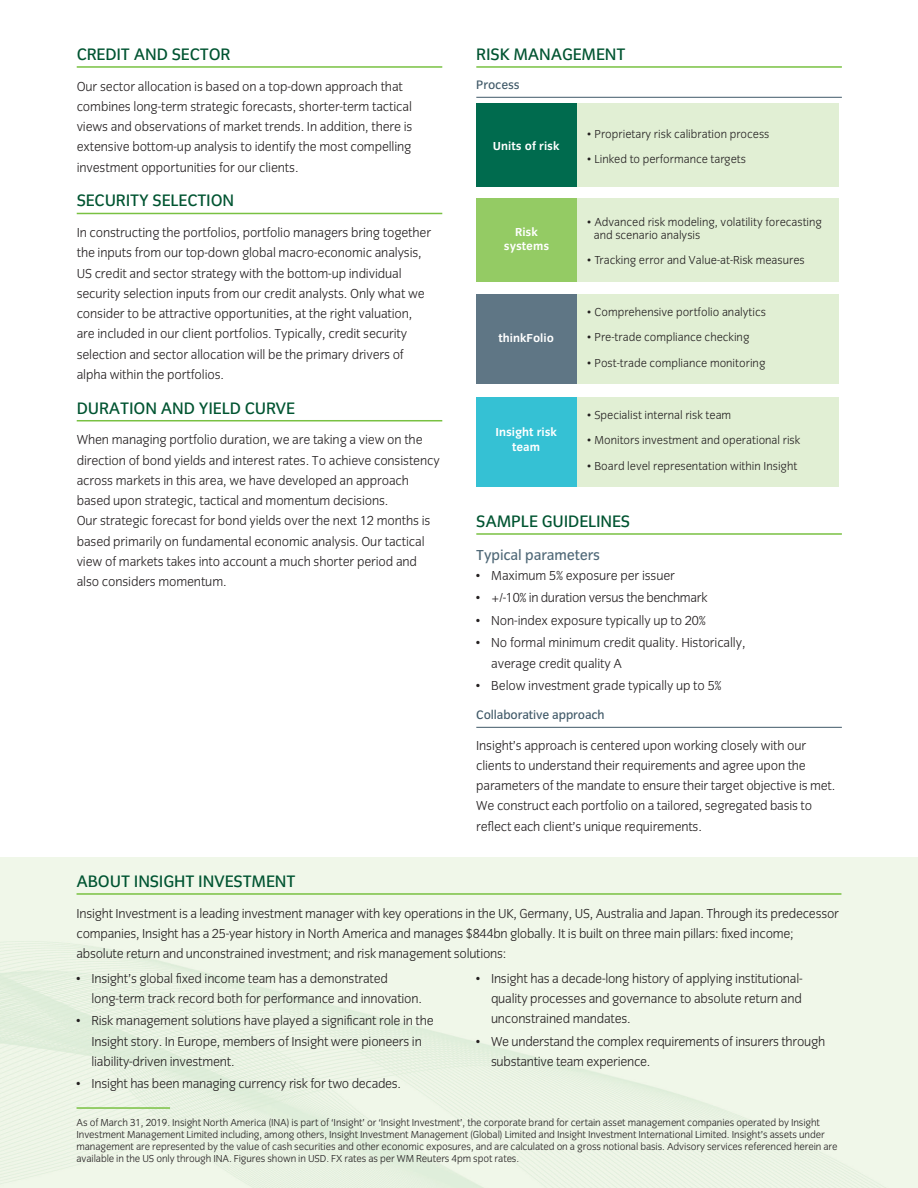
<style>
.page{position:relative;width:918px;height:1188px;background:#fff}
.page>*{position:absolute;margin:0;border:0;box-sizing:border-box;transform-origin:0 0}
._5__Sub_heading_DGr{font:17.25px "Congress Sans Std";letter-spacing:-.01em;color:#005431}
._7__Grey_Sub_head{font:15px "Congress Sans Std";letter-spacing:-.01em;color:#4f6877}
._8__Black_Body_txt{font:13.5px/20.2px "Congress Sans Light Std";letter-spacing:-.01em;color:#231f20}
._9__Bullets{font:13.5px/20.2px "Congress Sans Light Std";letter-spacing:-.01em;color:#231f20}
._10__Chart_Titles{font:12.75px "Congress Sans Std";letter-spacing:-.01em;color:#405968}
.t1{font:12px/12.8px "Congress Sans Light Std";color:#231f20}
.t2{font:700 12px/14.4px "Congress Sans Std";color:#fff;text-align:center}
.t3{font:10.5px/12px "Congress Sans Light Std";letter-spacing:-.01em;color:#231f20}
</style>
<div class="page">
<hr style="left:77px;top:1107px;width:93px;height:2px;background:#79c142">
<hr style="left:77px;top:893px;width:764px;height:2px;background:#79c142">
<hr style="left:77px;top:66px;width:365px;height:2px;background:#79c142">
<hr style="left:77px;top:213px;width:365px;height:1px;background:#79c142">
<hr style="left:77px;top:420px;width:365px;height:1px;background:#79c142">
<hr style="left:476px;top:66px;width:366px;height:2px;background:#79c142">
<hr style="left:476px;top:97px;width:366px;height:1px;background:#405968">
<hr style="left:476px;top:533px;width:366px;height:2px;background:#79c142">
<hr style="left:476px;top:727px;width:366px;height:1px;background:#405968">
<div style="left:476px;top:103px;width:101px;height:84px;background:#006b4e"></div>
<div style="left:577px;top:103px;width:262px;height:84px;background:#e1efd4"></div>
<div style="left:577px;top:199px;width:262px;height:83px;background:#e1efd4"></div>
<div style="left:577px;top:294px;width:262px;height:90px;background:#e1efd4"></div>
<div style="left:476px;top:199px;width:101px;height:83px;background:#94cb64"></div>
<div style="left:476px;top:294px;width:101px;height:90px;background:#5f7685"></div>
<div style="left:577px;top:397px;width:262px;height:90px;background:#e1efd4"></div>
<div style="left:476px;top:397px;width:101px;height:90px;background:#35c1d4"></div>
<p class="_5__Sub_heading_DGr" style="left:77px;top:45px;width:155px">CREDIT AND SECTOR</p>
<p class="_8__Black_Body_txt" style="left:77px;top:76px;width:337px">Our sector allocation is based on a top-down approach that combines long-term strategic forecasts, shorter-term tactical views and observations of market trends. In addition, there is extensive bottom-up analysis to identify the most compelling investment opportunities for our clients.</p>
<p class="_5__Sub_heading_DGr" style="left:77px;top:191px;width:159px">SECURITY SELECTION</p>
<p class="_8__Black_Body_txt" style="left:77px;top:223px;width:356px">In constructing the portfolios, portfolio managers bring together the inputs from our top-down global macro-economic analysis, US credit and sector strategy with the bottom-up individual security selection inputs from our credit analysts. Only what we consider to be attractive opportunities, at the right valuation, are included in our client portfolios. Typically, credit security selection and sector allocation will be the primary drivers of alpha within the portfolios.</p>
<p class="_5__Sub_heading_DGr" style="left:77px;top:398px;width:220px">DURATION AND YIELD CURVE</p>
<p class="_8__Black_Body_txt" style="left:77px;top:430px;width:365px">When managing portfolio duration, we are taking a view on the direction of bond yields and interest rates. To achieve consistency across markets in this area, we have developed an approach based upon strategic, tactical and momentum decisions.<br>Our strategic forecast for bond yields over the next 12 months is based primarily on fundamental economic analysis. Our tactical view of markets takes into account a much shorter period and also considers momentum.</p>
<p class="_5__Sub_heading_DGr" style="left:476px;top:45px;width:151px">RISK MANAGEMENT</p>
<p class="_10__Chart_Titles" style="left:476px;top:77px;width:45px">Process</p>
<p class="t2" style="left:493px;top:139px;width:68px">Units of risk</p>
<p class="t2" style="left:504px;top:225px;width:47px">Risk systems</p>
<p class="t2" style="left:499px;top:331px;width:57px">thinkFolio</p>
<p class="t2" style="left:495px;top:425px;width:63px">Insight risk team</p>
<p class="t1" style="left:587px;top:127px;width:184px">• Proprietary risk calibration process</p>
<p class="t1" style="left:587px;top:153px;width:160px">• Linked to performance targets</p>
<p class="t1" style="left:594px;top:216px;width:230px;text-indent:-6px">• Advanced risk modeling, volatility forecasting and scenario analysis</p>
<p class="t1" style="left:587px;top:254px;width:219px">• Tracking error and Value-at-Risk measures</p>
<p class="t1" style="left:587px;top:306px;width:180px">• Comprehensive portfolio analytics</p>
<p class="t1" style="left:587px;top:331px;width:163px">• Pre-trade compliance checking</p>
<p class="t1" style="left:587px;top:357px;width:179px">• Post-trade compliance monitoring</p>
<p class="t1" style="left:587px;top:408px;width:145px">• Specialist internal risk team</p>
<p class="t1" style="left:587px;top:434px;width:214px">• Monitors investment and operational risk</p>
<p class="t1" style="left:587px;top:459px;width:211px">• Board level representation within Insight</p>
<p class="_5__Sub_heading_DGr" style="left:476px;top:512px;width:155px">SAMPLE GUIDELINES</p>
<p class="_7__Grey_Sub_head" style="left:476px;top:547px;width:125px">Typical parameters</p>
<p class="_9__Bullets" style="left:476px;top:566px;width:200px">• Maximum 5% exposure per issuer</p>
<p class="_9__Bullets" style="left:476px;top:588px;width:233px">• +/-10% in duration versus the benchmark</p>
<p class="_9__Bullets" style="left:476px;top:611px;width:231px">• Non-index exposure typically up to 20%</p>
<p class="_9__Bullets" style="left:491px;top:633px;width:256px;text-indent:-15px">• No formal minimum credit quality. Historically, average credit quality A</p>
<p class="_9__Bullets" style="left:476px;top:676px;width:247px">• Below investment grade typically up to 5%</p>
<p class="_10__Chart_Titles" style="left:476px;top:707px;width:130px">Collaborative approach</p>
<p class="_8__Black_Body_txt" style="left:476px;top:735px;width:361px">Insight’s approach is centered upon working closely with our clients to understand their requirements and agree upon the parameters of the mandate to ensure their target objective is met.<br>We construct each portfolio on a tailored, segregated basis to reflect each client’s unique requirements.</p>
<p class="_5__Sub_heading_DGr" style="left:77px;top:872px;width:220px">ABOUT INSIGHT INVESTMENT</p>
<p class="_8__Black_Body_txt" style="left:77px;top:903px;width:764px">Insight Investment is a leading investment manager with key operations in the UK, Germany, US, Australia and Japan. Through its predecessor companies, Insight has a 25-year history in North America and manages $844bn globally. It is built on three main pillars: fixed income; absolute return and unconstrained investment; and risk management solutions:</p>
<p class="_8__Black_Body_txt" style="left:92px;top:968px;width:332px;text-indent:-15px">• Insight’s global fixed income team has a demonstrated long-term track record both for performance and innovation.</p>
<p class="_8__Black_Body_txt" style="left:92px;top:1011px;width:344px;text-indent:-15px">• Risk management solutions have played a significant role in the<br>Insight story. In Europe, members of Insight were pioneers in liability-driven investment.</p>
<p class="_8__Black_Body_txt" style="left:77px;top:1074px;width:326px">• Insight has been managing currency risk for two decades.</p>
<p class="_8__Black_Body_txt" style="left:491px;top:968px;width:313px;text-align:justify;text-indent:-15px">• Insight has a decade-long history of applying institutional&shy;quality processes and governance to absolute return and unconstrained mandates.</p>
<p class="_8__Black_Body_txt" style="left:491px;top:1031px;width:336px;text-indent:-15px">• We understand the complex requirements of insurers through substantive team experience.</p>
<p class="t3" style="left:77px;top:1116px;width:763px">As of March 31, 2019. Insight North America (INA) is part of ‘Insight’ or ‘Insight Investment’, the corporate brand for certain asset management companies operated by Insight Investment Management Limited including, among others, Insight Investment Management (Global) Limited and Insight Investment International Limited. Insight’s assets under management are represented by the value of cash securities and other economic exposures, and are calculated on a gross notional basis. Advisory services referenced herein are available in the US only through INA. Figures shown in USD. FX rates as per WM Reuters 4pm spot rates.</p>
</div>
